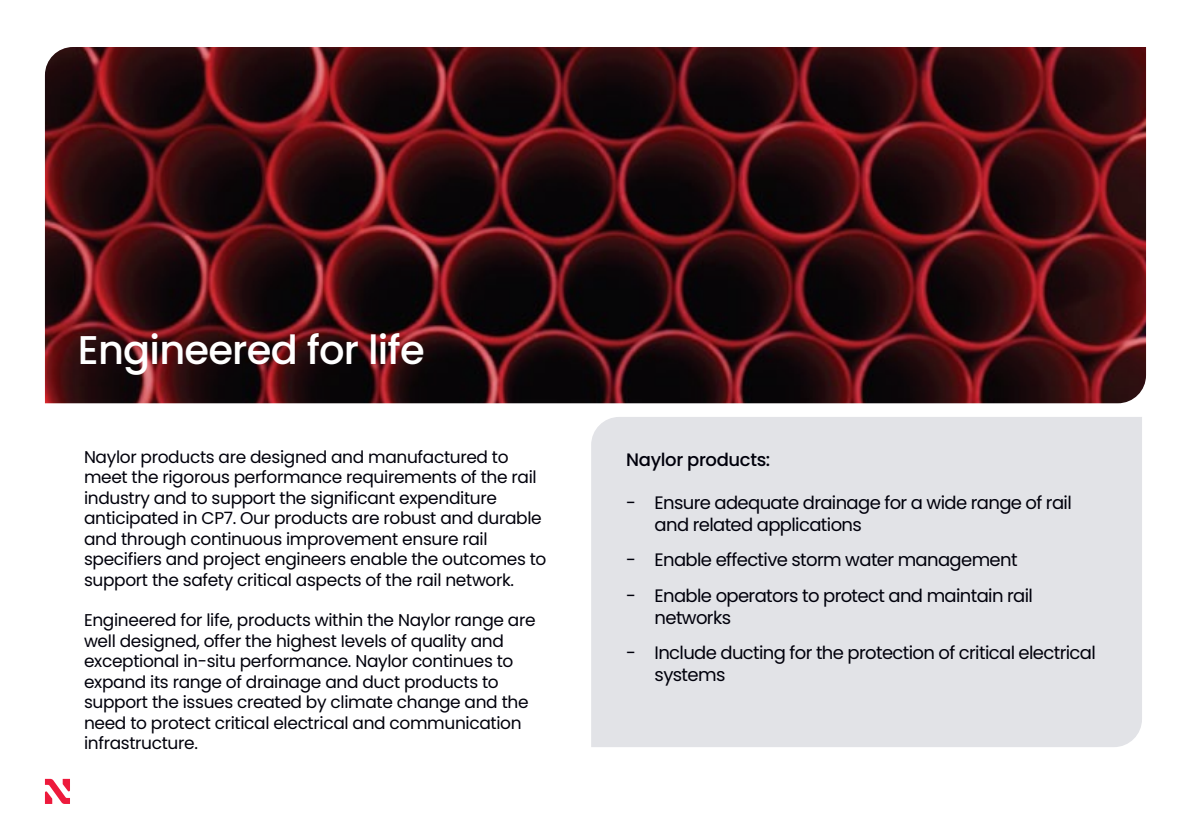
<style>
.page{position:relative;width:1191px;height:840px;background:#fff}
.page>*{position:absolute;margin:0;border:0;box-sizing:border-box;transform-origin:0 0}
.t1{font:500 40px "Poppins";letter-spacing:-.02em;color:#fff}
.t2{font:18px/21.6px "Poppins";letter-spacing:-.035em;color:#00000b}
.t3{font:500 18px "Poppins";letter-spacing:-.02em;color:#00000b}
.t4{font:17px/20.4px "Poppins";letter-spacing:-.02em;color:#00000b}
</style>
<div class="page">
<svg style="left:45px;top:47px;width:1101px;height:356px;background:#390d10"></svg>
<svg style="left:45px;top:778px;width:25px;height:25px"></svg>
<div style="left:591px;top:417px;width:551px;height:329px;background:#e2e3e7"></div>
<h1 class="t1" style="left:78px;top:326px;width:348px">Engineered for life</h1>
<p class="t4" style="left:84px;top:446px;width:464px">Naylor products are designed and manufactured to meet the rigorous performance requirements of the rail industry and to support the significant expenditure anticipated in CP7. Our products are robust and durable and through continuous improvement ensure rail specifiers and project engineers enable the outcomes to support the safety critical aspects of the rail network.</p>
<p class="t4" style="left:84px;top:610px;width:453px">Engineered for life, products within the Naylor range are well designed, offer the highest levels of quality and exceptional in-situ performance. Naylor continues to expand its range of drainage and duct products to support the issues created by climate change and the need to protect critical electrical and communication infrastructure.</p>
<p class="t3" style="left:626px;top:449px;width:146px">Naylor products:</p>
<p class="t2" style="left:654px;top:492px;width:419px;text-indent:-28px">- Ensure adequate drainage for a wide range of rail and related applications</p>
<p class="t2" style="left:626px;top:549px;width:393px">- Enable effective storm water management</p>
<p class="t2" style="left:654px;top:584px;width:380px;text-indent:-28px">- Enable operators to protect and maintain rail networks</p>
<p class="t2" style="left:654px;top:642px;width:443px;text-indent:-28px">- Include ducting for the protection of critical electrical systems</p>
</div>
